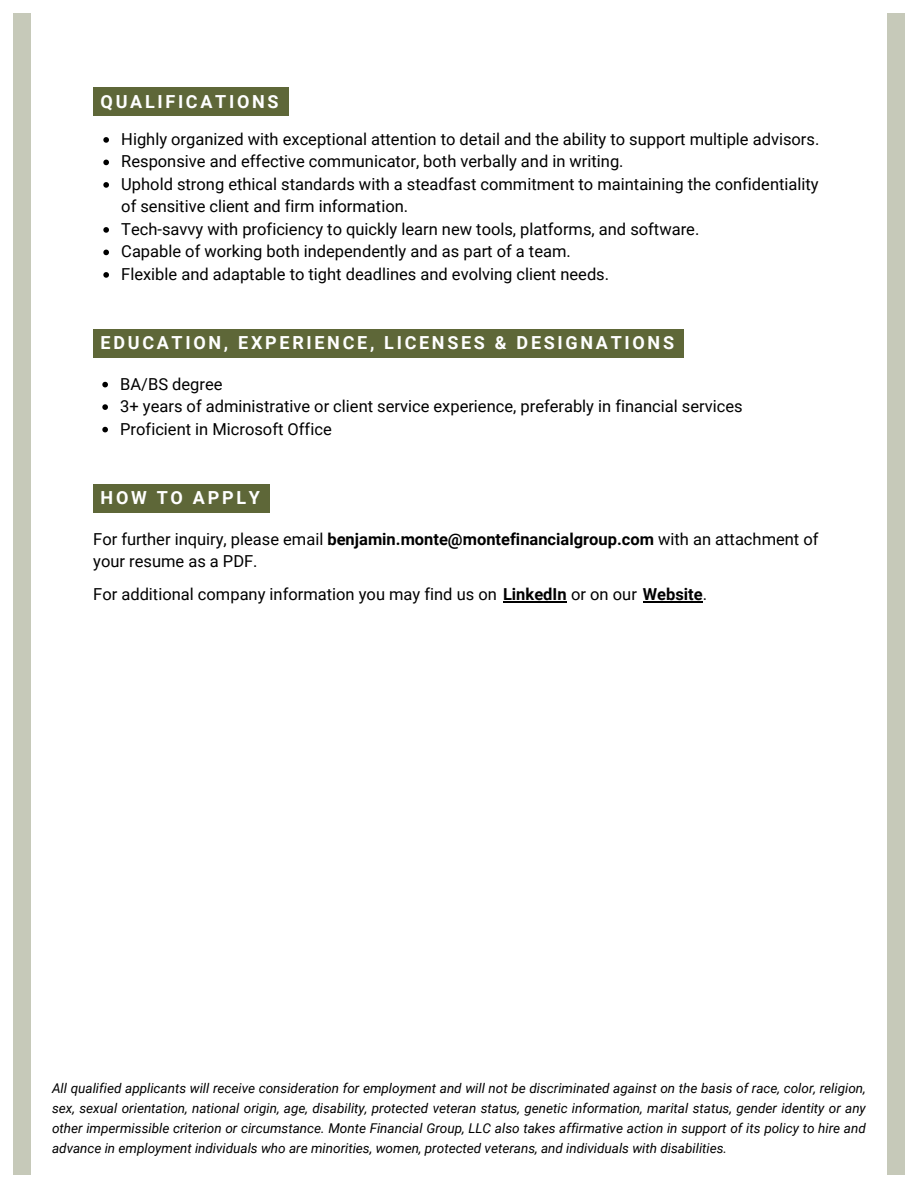
<style>
.page{position:relative;width:918px;height:1188px;background:#fff}
.page>*{position:absolute;margin:0;border:0;box-sizing:border-box;transform-origin:0 0}
.t1{font:700 18px "Roboto";letter-spacing:.15em;color:#fff}
.t2{font:16.5px/22.5px "Roboto";color:#000}
.t3{font:italic 13.5px/20.2px "Roboto";color:#000;text-align:justify}
.s1{font-weight:700}
</style>
<div class="page">
<div style="left:14px;top:13px;width:17px;height:1161px;background:#c6c9b9"></div>
<div style="left:887px;top:13px;width:17px;height:1161px;background:#c6c9b9"></div>
<div style="left:93px;top:329px;width:591px;height:28px;background:#5e6738"></div>
<svg style="left:102px;top:382px;width:6px;height:5px"></svg>
<svg style="left:102px;top:404px;width:6px;height:6px"></svg>
<svg style="left:102px;top:427px;width:6px;height:5px"></svg>
<div style="left:93px;top:484px;width:177px;height:28px;background:#5e6738"></div>
<hr style="left:503px;top:601px;width:64px;height:2px;background:#000">
<hr style="left:643px;top:601px;width:60px;height:2px;background:#000">
<svg style="left:103px;top:137px;width:6px;height:6px"></svg>
<svg style="left:103px;top:160px;width:6px;height:5px"></svg>
<svg style="left:103px;top:182px;width:6px;height:6px"></svg>
<svg style="left:103px;top:227px;width:6px;height:6px"></svg>
<svg style="left:103px;top:250px;width:6px;height:5px"></svg>
<svg style="left:103px;top:272px;width:6px;height:6px"></svg>
<div style="left:93px;top:88px;width:196px;height:28px;background:#5e6738"></div>
<h3 class="t1" style="left:101px;top:91px;width:180px">QUALIFICATIONS</h3>
<p class="t2" style="left:121px;top:128px;width:700px">Highly organized with exceptional attention to detail and the ability to support multiple advisors.</p>
<p class="t2" style="left:121px;top:151px;width:504px">Responsive and effective communicator, both verbally and in writing.</p>
<h1 class="t2" style="left:121px;top:173px;width:699px">Uphold strong ethical standards with a steadfast commitment to maintaining the confidentiality of sensitive client and firm information.</h1>
<h3 class="t2" style="left:121px;top:218px;width:580px">Tech-savvy with proficiency to quickly learn new tools, platforms, and software.</h3>
<h3 class="t2" style="left:121px;top:241px;width:451px">Capable of working both independently and as part of a team.</h3>
<h2 class="t2" style="left:121px;top:263px;width:489px">Flexible and adaptable to tight deadlines and evolving client needs.</h2>
<p class="t1" style="left:101px;top:333px;width:575px">EDUCATION, EXPERIENCE, LICENSES &amp; DESIGNATIONS</p>
<h1 class="t2" style="left:120px;top:373px;width:104px">BA/BS degree</h1>
<p class="t2" style="left:120px;top:395px;width:624px">3+ years of administrative or client service experience, preferably in financial services</p>
<p class="t2" style="left:120px;top:418px;width:213px">Proficient in Microsoft Office</p>
<p class="t1" style="left:101px;top:488px;width:161px">HOW TO APPLY</p>
<p class="t2" style="left:93px;top:528px;width:727px">For further inquiry, please email <span class="s1">benjamin.monte@montefinancialgroup.com</span> with an attachment of your resume as a PDF.</p>
<p class="t2" style="left:93px;top:583px;width:615px">For additional company information you may find us on <span class="s1">LinkedIn</span> or on our <span class="s1">Website</span>.</p>
<h3 class="t3" style="left:52px;top:1078px;width:815px">All qualified applicants will receive consideration for employment and will not be discriminated against on the basis of race, color, religion, sex, sexual orientation, national origin, age, disability, protected veteran status, genetic information, marital status, gender identity or any other impermissible criterion or circumstance. Monte Financial Group, LLC also takes affirmative action in support of its policy to hire and advance in employment individuals who are minorities, women, protected veterans, and individuals with disabilities.</h3>
</div>
